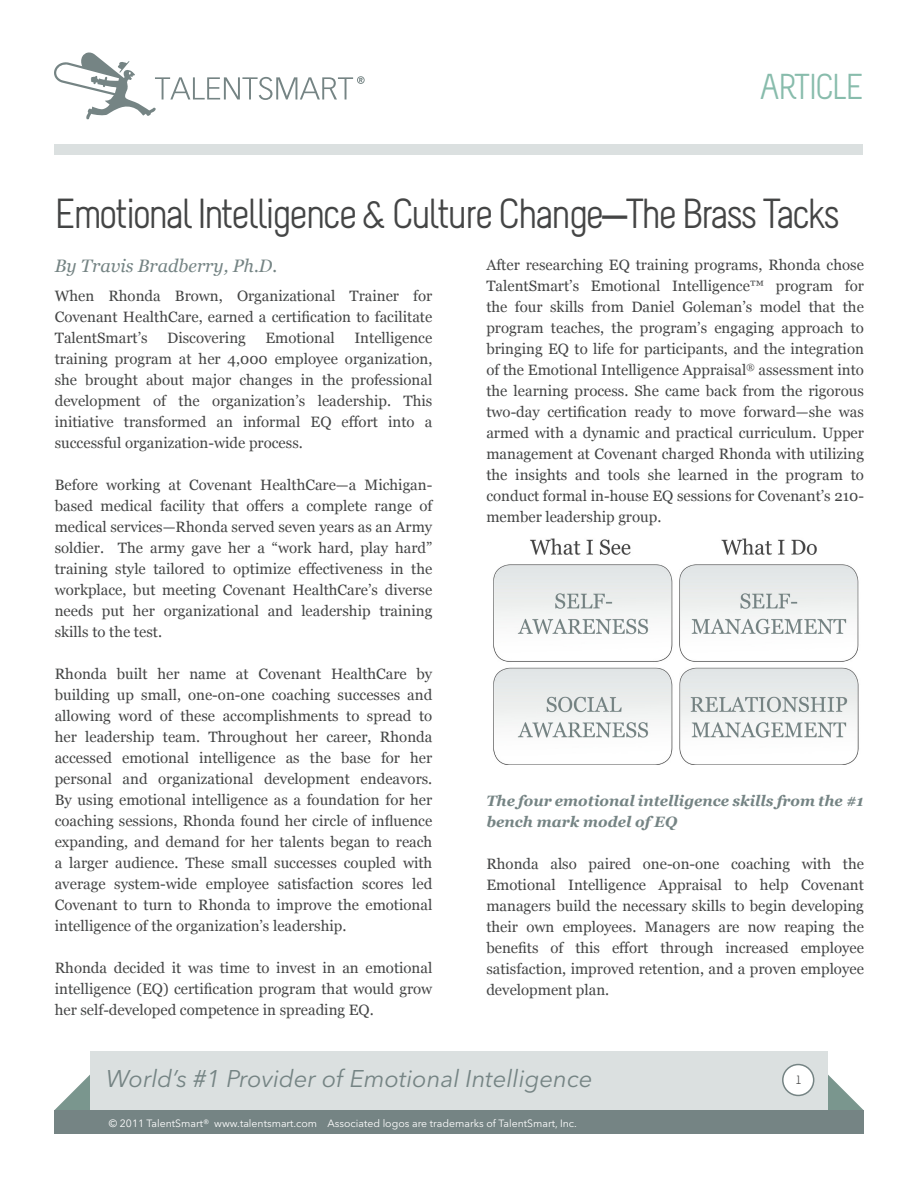
<style>
.page{position:relative;width:918px;height:1188px;background:#fff}
.page>*{position:absolute;margin:0;border:0;box-sizing:border-box;transform-origin:0 0}
.MAIN_HEADING{font:42px "Melbourne";letter-spacing:-.05em;color:#444545}
.t1{font:36px "Melbourne";letter-spacing:-.05em;color:#88bcac}
.t2{font:italic 24px "Avenir Next LT Pro";color:#758484}
.BODY_COPY{font:italic 18px "Georgia";color:#758484}
.BODY_COPY-2{font:15px/21px "Georgia";color:#444545;text-align:justify}
.BODY_COPY-3{font:italic 700 15px/21px "Georgia";color:#758484}
.Page_Number{font:12px "Melbourne";color:#444545}
.SUBHEADING{font:10.5px "Avenir Next LT Pro";color:#fff}
.s1{font-family:"Microsoft Sans Serif"}
</style>
<div class="page">
<div style="left:55px;top:144px;width:808px;height:11px;background:#dbe0e0"></div>
<svg style="left:54px;top:52px;width:311px;height:67px"></svg>
<div style="left:90px;top:1051px;width:738px;height:75px;background:#dbe0e0"></div>
<svg style="left:54px;top:1075px;width:36px;height:36px"></svg>
<svg style="left:828px;top:1075px;width:36px;height:36px"></svg>
<div style="left:54px;top:1111px;width:810px;height:23px;background:#758484"></div>
<div style="left:783px;top:1065px;width:31px;height:30px;background:#fff;border-radius:50%"></div>
<div style="left:782px;top:1064px;width:32px;height:32px;border:2px solid #758484;border-radius:50%"></div>
<img style="left:493px;top:538px;width:366px;height:227px">
<p class="t1" style="left:759px;top:68px;width:106px">ARTICLE</p>
<p class="MAIN_HEADING" style="left:55px;top:192px;width:787px">Emotional Intelligence &amp; Culture Change<span class="s1">—</span>The Brass Tacks</p>
<p class="BODY_COPY" style="left:55px;top:253px;width:224px">By Travis Bradberry, Ph.D.</p>
<p class="BODY_COPY-2" style="left:55px;top:285px;width:379px">When Rhonda Brown, Organizational Trainer for Covenant HealthCare, earned a certification to facilitate TalentSmart’s</p>
<p class="BODY_COPY-2" style="left:55px;top:327px;width:379px;text-indent:300px">Intelligence training program at her 4,000 employee organization, she brought about major changes in the professional development of the organization’s leadership. This initiative transformed an informal EQ effort into a successful organization-wide process.</p>
<p class="BODY_COPY-2" style="left:55px;top:474px;width:379px">Before working at Covenant HealthCare—a Michigan&shy;based medical facility that offers a complete range of medical services—Rhonda served seven years as an Army soldier. The army gave her a “work hard, play hard” training style tailored to optimize effectiveness in the workplace, but meeting Covenant HealthCare’s diverse needs put her organizational and leadership training skills to the test.</p>
<p class="BODY_COPY-2" style="left:55px;top:663px;width:379px">Rhonda built her name at Covenant HealthCare by building up small, one-on-one coaching successes and allowing word of these accomplishments to spread to her leadership team. Throughout her career, Rhonda accessed emotional intelligence as the base for her personal and organizational development endeavors.<br>By using emotional intelligence as a foundation for her coaching sessions, Rhonda found her circle of influence expanding, and demand for her talents began to reach a larger audience. These small successes coupled with average system-wide employee satisfaction scores led Covenant to turn to Rhonda to improve the emotional intelligence of the organization’s leadership.</p>
<p class="BODY_COPY-2" style="left:55px;top:957px;width:379px">Rhonda decided it was time to invest in an emotional intelligence (EQ) certification program that would grow her self-developed competence in spreading EQ.</p>
<p class="BODY_COPY-2" style="left:167px;top:327px;width:80px">Discovering</p>
<p class="BODY_COPY-2" style="left:265px;top:327px;width:71px">Emotional</p>
<p class="BODY_COPY-2" style="left:486px;top:254px;width:379px">After researching EQ training programs, Rhonda chose TalentSmart’s Emotional Intelligence™ program for the four skills from Daniel Goleman’s model that the program teaches, the program’s engaging approach to bringing EQ to life for participants, and the integration of the Emotional Intelligence Appraisal<sup>®</sup> assessment into the learning process. She came back from the rigorous two-day certification ready to move forward—she was armed with a dynamic and practical curriculum. Upper management at Covenant charged Rhonda with utilizing the insights and tools she learned in the program to conduct formal in-house EQ sessions for Covenant’s 210- member leadership group.</p>
<p class="BODY_COPY-3" style="left:486px;top:789px;width:379px">The four emotional intelligence skills from the #1 bench mark model of EQ</p>
<p class="BODY_COPY-2" style="left:486px;top:852px;width:379px">Rhonda also paired one-on-one coaching with the Emotional Intelligence Appraisal to help Covenant managers build the necessary skills to begin developing their own employees. Managers are now reaping the benefits of this effort through increased employee satisfaction, improved retention, and a proven employee development plan.</p>
<p class="t2" style="left:106px;top:1064px;width:488px">World’s #1 Provider of Emotional Intelligence</p>
<p class="Page_Number" style="left:796px;top:1074px;width:7px">1</p>
<p class="SUBHEADING" style="left:109px;top:1117px;width:470px">© 2011 TalentSmart® www.talentsmart.com Associated logos are trademarks of TalentSmart, Inc.</p>
</div>
